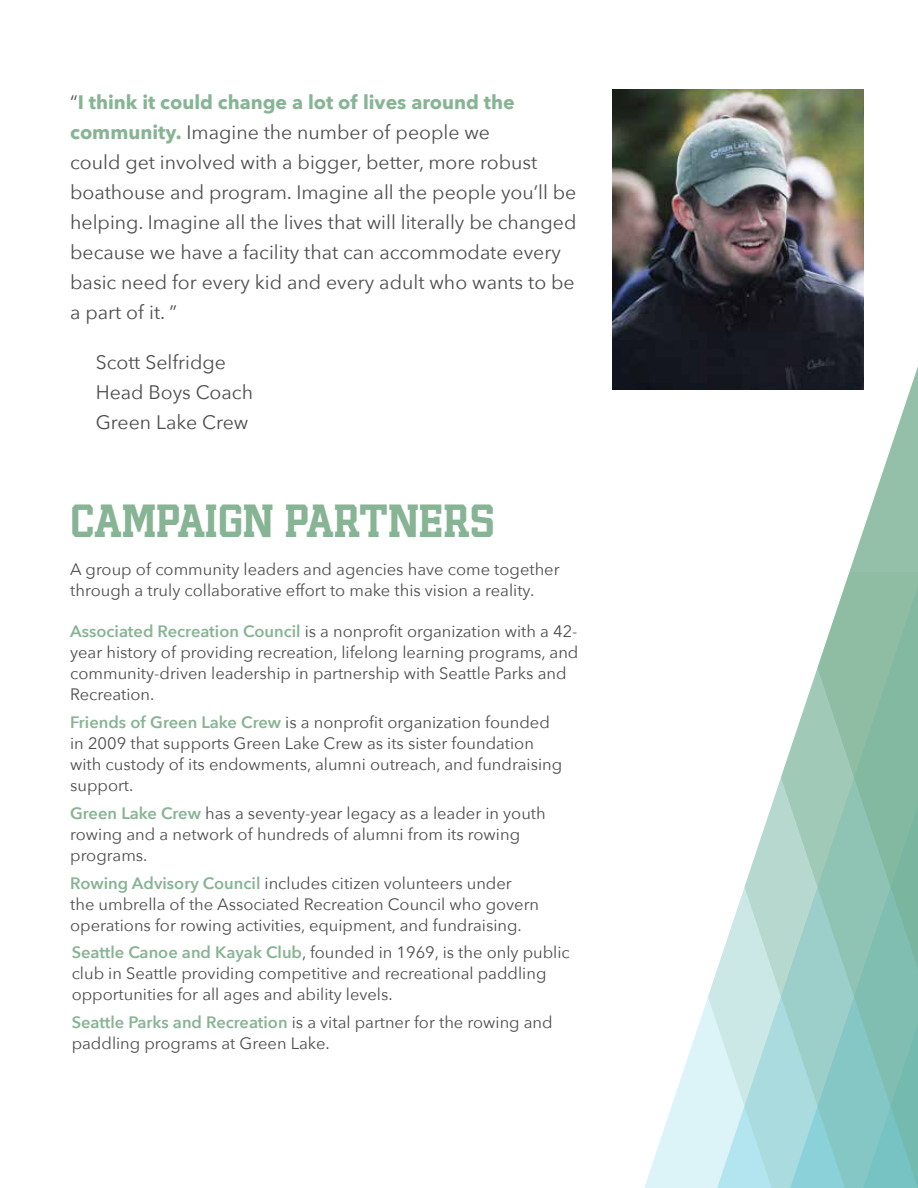
<style>
.page{position:relative;width:918px;height:1188px;background:#fff}
.page>*{position:absolute;margin:0;border:0;box-sizing:border-box;transform-origin:0 0}
.t1{font:700 45px "Player Pro";color:#87b494}
.t2{font:19.5px/30px "Avenir Next";color:#4d4d4f}
.t3{font:16.5px/21px "Avenir Next";color:#4d4d4f}
.s1{font-weight:700;color:#87b494}
.s2{font-weight:600;color:#87b494}
</style>
<div class="page">
<svg style="left:644px;top:366px;width:274px;height:822px"></svg>
<img style="left:612px;top:89px;width:252px;height:301px">
<p class="t2" style="left:70px;top:87px;width:508px">“<span class="s1">I think it could change a lot of lives around the community.</span> Imagine the number of people we<br>could get involved with a bigger, better, more robust boathouse and program. Imagine all the people you’ll be helping. Imagine all the lives that will literally be changed because we have a facility that can accommodate every basic need for every kid and every adult who wants to be a part of it. ”</p>
<p class="t2" style="left:96px;top:347px;width:159px">Scott Selfridge<br>Head Boys Coach<br>Green Lake Crew</p>
<h1 class="t1" style="left:70px;top:493px;width:426px">CAMPAIGN PARTNERS</h1>
<p class="t3" style="left:70px;top:558px;width:491px">A group of community leaders and agencies have come together through a truly collaborative effort to make this vision a reality.</p>
<p class="t3" style="left:70px;top:620px;width:510px"><span class="s2">Associated Recreation Council</span> is a nonprofit organization with a 42- year history of providing recreation, lifelong learning programs, and community-driven leadership in partnership with Seattle Parks and Recreation.</p>
<p class="t3" style="left:70px;top:711px;width:494px"><span class="s2">Friends of Green Lake Crew</span> is a nonprofit organization founded in 2009 that supports Green Lake Crew as its sister foundation with custody of its endowments, alumni outreach, and fundraising support.</p>
<p class="t3" style="left:70px;top:802px;width:477px"><span class="s2">Green Lake Crew</span> has a seventy-year legacy as a leader in youth rowing and a network of hundreds of alumni from its rowing programs.</p>
<p class="t3" style="left:70px;top:872px;width:471px"><span class="s2">Rowing Advisory Council</span> includes citizen volunteers under the umbrella of the Associated Recreation Council who govern operations for rowing activities, equipment, and fundraising.</p>
<p class="t3" style="left:72px;top:941px;width:500px"><span class="s2">Seattle Canoe and Kayak Club</span>, founded in 1969, is the only public club in Seattle providing competitive and recreational paddling opportunities for all ages and ability levels.</p>
<p class="t3" style="left:72px;top:1011px;width:483px"><span class="s2">Seattle Parks and Recreation</span> is a vital partner for the rowing and paddling programs at Green Lake.</p>
</div>
